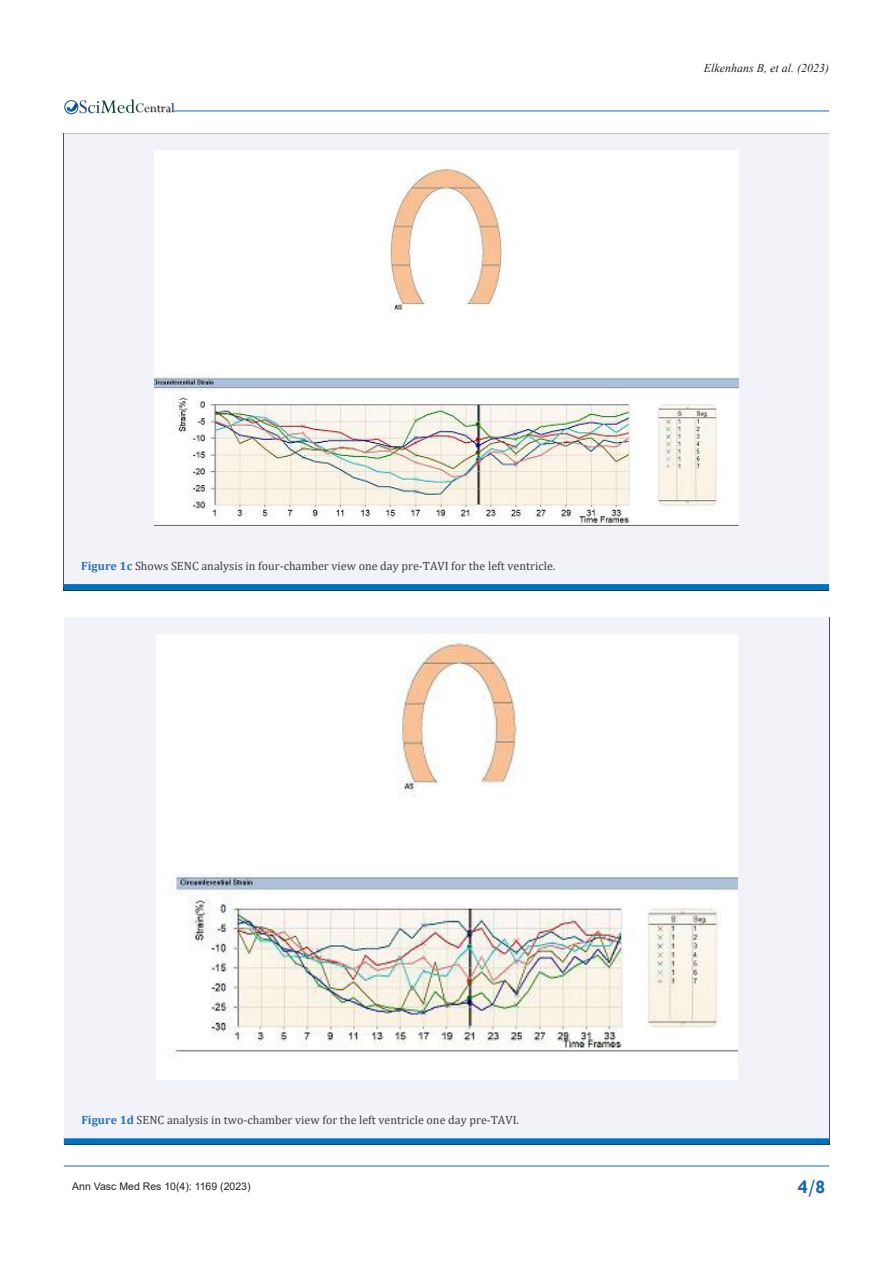
<style>
.page{position:relative;width:893px;height:1263px;background:#fff}
.page>*{position:absolute;margin:0;border:0;box-sizing:border-box;transform-origin:0 0}
.t1{font:700 19.5px "Tw Cen";color:#1768b4}
.t2{font:14.55px "Perpetua";color:#211e1e}
.t3{font:12px "Cambria";color:#3e3e3f}
.t4{font:italic 12px "Times New Roman";color:#231f20}
.t5{font:10.5px "Arial";color:#231f20}
.s1{font-weight:700;color:#2a71b8}
</style>
<div class="page">
<img style="left:79px;top:103px;width:96px;height:11px">
<div style="left:64px;top:100px;width:14px;height:14px;border:1px solid #074d7c;border-radius:50%"></div>
<svg style="left:66px;top:99px;width:69px;height:14px"></svg>
<hr style="left:64px;top:1166px;width:765px;height:1px;background:#1768b4">
<hr style="left:174px;top:111px;width:655px;height:1px;background:#1768b4">
<div style="left:64px;top:133px;width:765px;height:451px;background:#f1f3f9"></div>
<div style="left:64px;top:584px;width:765px;height:6px;background:#0072bc"></div>
<img style="left:155px;top:151px;width:583px;height:374px">
<div style="left:64px;top:617px;width:765px;height:521px;background:#f1f3f9"></div>
<div style="left:64px;top:1138px;width:765px;height:6px;background:#0072bc"></div>
<img style="left:156px;top:634px;width:581px;height:445px">
<p class="t2" style="left:135px;top:99px;width:41px">Central</p>
<p class="t4" style="left:704px;top:59px;width:127px">Elkenhans B, et al. (2023)</p>
<p class="t3" style="left:81px;top:558px;width:476px"><span class="s1">Figure 1c</span> Shows SENC analysis in four-chamber view one day pre-TAVI for the left ventricle.</p>
<p class="t3" style="left:81px;top:1113px;width:439px"><span class="s1">Figure 1d</span> SENC analysis in two-chamber view for the left ventricle one day pre-TAVI.</p>
<p class="t5" style="left:72px;top:1179px;width:180px">Ann Vasc Med Res 10(4): 1169 (2023)</p>
<h1 class="t1" style="left:798px;top:1175px;width:29px">4/8</h1>
</div>
